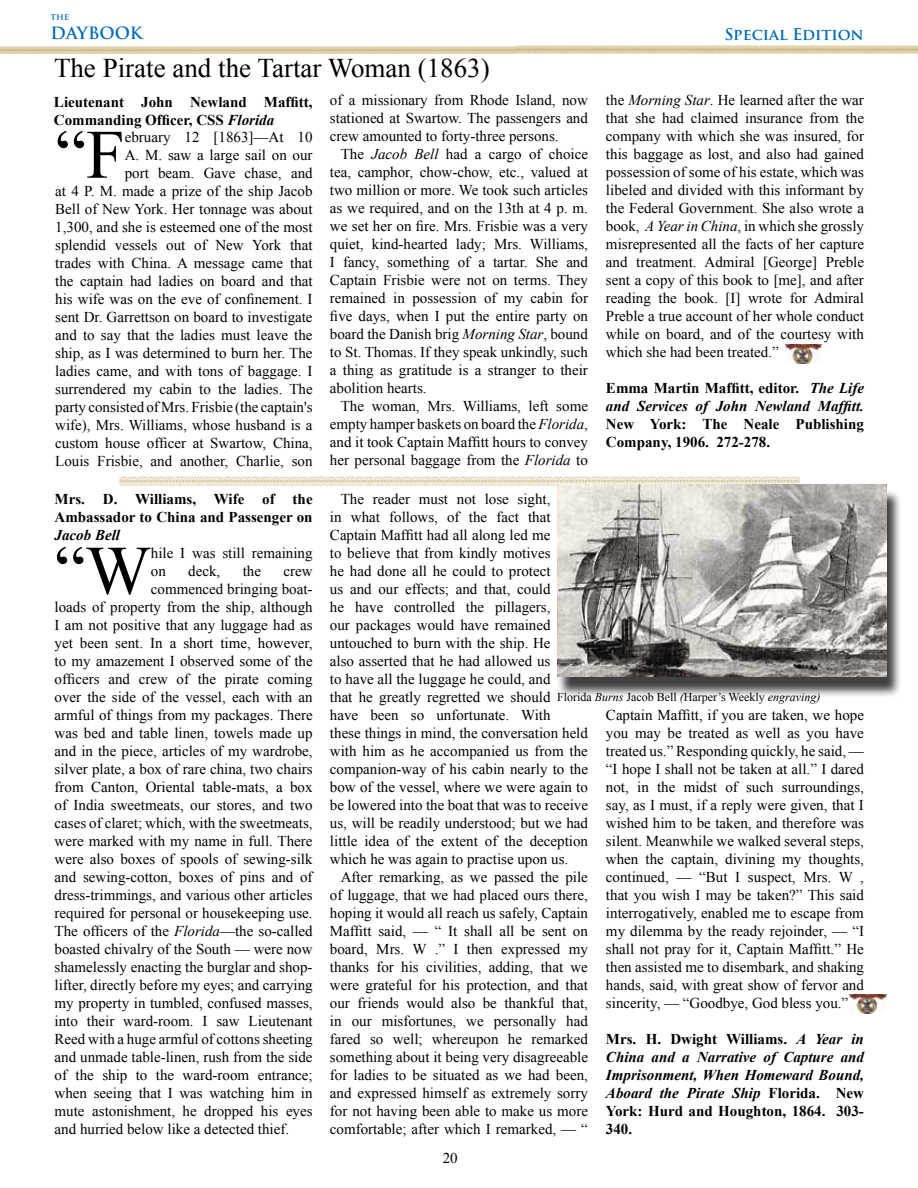
<style>
.page{position:relative;width:918px;height:1188px;background:#fff}
.page>*{position:absolute;margin:0;border:0;box-sizing:border-box;transform-origin:0 0}
.t1{font:69.3px "Times New Roman";color:#000}
.t2{font:27px "Times New Roman";color:#000}
.t3{font:700 16.5px "Trajan Pro";letter-spacing:-.005em;color:#006ab6}
.t4{font:700 15.75px "Trajan Pro";color:#006ab6}
.t5{font:15px/18px "Times New Roman";color:#000;text-align:justify}
.t6{font:italic 700 15px/18px "Times New Roman";color:#000;text-align:justify}
.t7{font:700 15px/18px "Times New Roman";color:#000}
.t8{font:12px "Times New Roman";color:#000}
.t9{font:700 9px "Trajan Pro";color:#006ab6}
.s1{font-style:italic}
.s2{font-style:normal}
</style>
<div class="page">
<img style="left:118px;top:476px;width:682px;height:10px">
<img style="left:0;top:45px;width:517px;height:9px">
<img style="left:517px;top:45px;width:401px;height:9px">
<img style="left:850px;top:994px;width:36px;height:20px">
<img style="left:785px;top:344px;width:37px;height:20px">
<div style="left:556px;top:489px;width:347px;height:209px;background:#000;opacity:.75"></div>
<img style="left:557px;top:484px;width:330px;height:193px">
<p class="t9" style="left:51px;top:11px;width:20px">the</p>
<p class="t3" style="left:51px;top:23px;width:93px">DAYBOOK</p>
<p class="t4" style="left:724px;top:25px;width:141px">Special Edition</p>
<h2 class="t2" style="left:54px;top:50px;width:437px">The Pirate and the Tartar Woman (1863)</h2>
<p class="t7" style="left:54px;top:92px;width:260px">Lieutenant John Newland Maffitt,<br>Commanding Officer, CSS <span class="s1">Florida</span></p>
<h1 class="t1" style="left:55px;top:108px;width:71px">“F</h1>
<p class="t5" style="left:55px;top:127px;width:259px;text-align:right">ebruary 12 [1863]—At 10<br>A. M. saw a large sail on our<br>port beam. Gave chase, and<br>at 4 P. M. made a prize of the ship Jacob Bell of New York. Her tonnage was about 1,300, and she is esteemed one of the most splendid vessels out of New York that trades with China. A message came that the captain had ladies on board and that his wife was on the eve of confinement. I sent Dr. Garrettson on board to investigate and to say that the ladies must leave the ship, as I was determined to burn her. The ladies came, and with tons of baggage. I surrendered my cabin to the ladies. The party consisted of Mrs. Frisbie (the captain's wife), Mrs. Williams, whose husband is a custom house officer at Swartow, China, Louis Frisbie, and another, Charlie, son</p>
<p class="t5" style="left:330px;top:91px;width:259px">of a missionary from Rhode Island, now stationed at Swartow. The passengers and crew amounted to forty-three persons.</p>
<p class="t5" style="left:330px;top:145px;width:260px;text-indent:11px">The <span class="s1">Jacob Bell</span> had a cargo of choice tea, camphor, chow-chow, etc., valued at two million or more. We took such articles as we required, and on the 13th at 4 p. m. we set her on fire. Mrs. Frisbie was a very quiet, kind-hearted lady; Mrs. Williams, I fancy, something of a tartar. She and Captain Frisbie were not on terms. They remained in possession of my cabin for five days, when I put the entire party on board the Danish brig <span class="s1">Morning Star</span>, bound to St. Thomas. If they speak unkindly, such a thing as gratitude is a stranger to their abolition hearts.</p>
<p class="t5" style="left:330px;top:397px;width:260px;text-indent:11px">The woman, Mrs. Williams, left some empty hamper baskets on board the <span class="s1">Florida</span>, and it took Captain Maffitt hours to convey her personal baggage from the <span class="s1">Florida</span> to</p>
<p class="t5" style="left:606px;top:91px;width:260px">the <span class="s1">Morning Star</span>. He learned after the war that she had claimed insurance from the company with which she was insured, for this baggage as lost, and also had gained possession of some of his estate, which was libeled and divided with this informant by the Federal Government. She also wrote a book, <span class="s1">A Year in China</span>, in which she grossly misrepresented all the facts of her capture and treatment. Admiral [George] Preble sent a copy of this book to [me], and after reading the book. [I] wrote for Admiral Preble a true account of her whole conduct while on board, and of the courtesy with which she had been treated.”</p>
<p class="t6" style="left:606px;top:378px;width:259px"><span class="s2">Emma Martin Maffitt, editor.</span> The Life and Services of John Newland Maffitt.</p>
<p class="t7" style="left:606px;top:414px;width:259px">New York: The Neale Publishing<br>Company, 1906. 272-278.</p>
<p class="t7" style="left:55px;top:489px;width:260px">Mrs. D. Williams, Wife of the<br>Ambassador to China and Passenger on</p>
<p class="t6" style="left:55px;top:525px;width:67px">Jacob Bell</p>
<h1 class="t1" style="left:55px;top:524px;width:98px">“W</h1>
<p class="t5" style="left:151px;top:543px;width:163px">hile I was still remaining on</p>
<p class="t5" style="left:188px;top:561px;width:34px">deck,</p>
<p class="t5" style="left:243px;top:561px;width:20px">the</p>
<p class="t5" style="left:284px;top:561px;width:31px">crew</p>
<p class="t5" style="left:151px;top:579px;width:163px">commenced bringing boat-</p>
<p class="t5" style="left:55px;top:597px;width:260px">loads of property from the ship, although</p>
<p class="t5" style="left:55px;top:615px;width:259px">I am not positive that any luggage had as</p>
<p class="t5" style="left:55px;top:633px;width:260px">yet been sent. In a short time, however,</p>
<p class="t5" style="left:55px;top:651px;width:260px">to my amazement I observed some of the</p>
<p class="t5" style="left:55px;top:669px;width:260px">officers and crew of the pirate coming</p>
<p class="t5" style="left:55px;top:687px;width:260px">over the side of the vessel, each with an</p>
<p class="t5" style="left:55px;top:705px;width:260px">armful of things from my packages. There</p>
<p class="t5" style="left:55px;top:723px;width:260px">was bed and table linen, towels made up</p>
<p class="t5" style="left:55px;top:741px;width:260px">and in the piece, articles of my wardrobe,</p>
<p class="t5" style="left:55px;top:759px;width:260px">silver plate, a box of rare china, two chairs</p>
<p class="t5" style="left:55px;top:777px;width:259px">from Canton, Oriental table-mats, a box</p>
<p class="t5" style="left:55px;top:795px;width:259px">of India sweetmeats, our stores, and two</p>
<p class="t5" style="left:55px;top:813px;width:260px">cases of claret; which, with the sweetmeats,</p>
<p class="t5" style="left:55px;top:831px;width:259px">were marked with my name in full. There</p>
<p class="t5" style="left:55px;top:849px;width:259px">were also boxes of spools of sewing-silk</p>
<p class="t5" style="left:55px;top:867px;width:259px">and sewing-cotton, boxes of pins and of</p>
<p class="t5" style="left:55px;top:885px;width:260px">dress-trimmings, and various other articles</p>
<p class="t5" style="left:55px;top:903px;width:260px">required for personal or housekeeping use.</p>
<p class="t5" style="left:55px;top:921px;width:260px">The officers of the <span class="s1">Florida</span>—the so-called</p>
<p class="t5" style="left:55px;top:939px;width:259px">boasted chivalry of the South — were now</p>
<p class="t5" style="left:55px;top:957px;width:259px">shamelessly enacting the burglar and shop-</p>
<p class="t5" style="left:55px;top:975px;width:260px">lifter, directly before my eyes; and carrying</p>
<p class="t5" style="left:55px;top:993px;width:260px">my property in tumbled, confused masses,</p>
<p class="t5" style="left:55px;top:1011px;width:260px">into their ward-room. I saw Lieutenant</p>
<p class="t5" style="left:55px;top:1029px;width:260px">Reed with a huge armful of cottons sheeting</p>
<p class="t5" style="left:55px;top:1047px;width:260px">and unmade table-linen, rush from the side</p>
<p class="t5" style="left:55px;top:1065px;width:260px">of the ship to the ward-room entrance;</p>
<p class="t5" style="left:55px;top:1083px;width:259px">when seeing that I was watching him in</p>
<p class="t5" style="left:55px;top:1101px;width:259px">mute astonishment, he dropped his eyes</p>
<p class="t5" style="left:55px;top:1119px;width:236px">and hurried below like a detected thief.</p>
<p class="t5" style="left:330px;top:490px;width:260px;text-align:left;text-indent:11px">The reader must not lose sight,<br>in what follows, of the fact that Captain Maffitt had all along led me<br>to believe that from kindly motives<br>he had done all he could to protect<br>us and our effects; and that, could<br>he have controlled the pillagers,<br>our packages would have remained untouched to burn with the ship. He<br>also asserted that he had allowed us<br>to have all the luggage he could, and<br>that he greatly regretted we should<br>have been so unfortunate. With<br>these things in mind, the conversation held with him as he accompanied us from the companion-way of his cabin nearly to the bow of the vessel, where we were again to be lowered into the boat that was to receive us, will be readily understood; but we had little idea of the extent of the deception which he was again to practise upon us.</p>
<p class="t5" style="left:330px;top:868px;width:260px;text-indent:11px">After remarking, as we passed the pile of luggage, that we had placed ours there, hoping it would all reach us safely, Captain Maffitt said, — “ It shall all be sent on board, Mrs. W .” I then expressed my thanks for his civilities, adding, that we were grateful for his protection, and that our friends would also be thankful that, in our misfortunes, we personally had fared so well; whereupon he remarked something about it being very disagreeable for ladies to be situated as we had been, and expressed himself as extremely sorry for not having been able to make us more comfortable; after which I remarked, — “</p>
<p class="t8" style="left:557px;top:689px;width:265px">Florida <span class="s1">Burns</span> Jacob Bell <span class="s1">(</span>Harper’s Weekly <span class="s1">engraving)</span></p>
<p class="t5" style="left:606px;top:706px;width:260px">Captain Maffitt, if you are taken, we hope you may be treated as well as you have treated us.” Responding quickly, he said, — “I hope I shall not be taken at all.” I dared not, in the midst of such surroundings, say, as I must, if a reply were given, that I wished him to be taken, and therefore was silent. Meanwhile we walked several steps, when the captain, divining my thoughts, continued, — “But I suspect, Mrs. W , that you wish I may be taken?” This said interrogatively, enabled me to escape from my dilemma by the ready rejoinder, — “I shall not pray for it, Captain Maffitt.” He then assisted me to disembark, and shaking hands, said, with great show of fervor and sincerity, — “Goodbye, God bless you.”</p>
<p class="t6" style="left:606px;top:1030px;width:260px"><span class="s2">Mrs. H. Dwight Williams.</span> A Year in China and a Narrative of Capture and Imprisonment, When Homeward Bound, Aboard the Pirate Ship <span class="s2">Florida. New York: Hurd and Houghton, 1864. 303- 340.</span></p>
<p class="t5" style="left:443px;top:1149px;width:16px">20</p>
</div>
